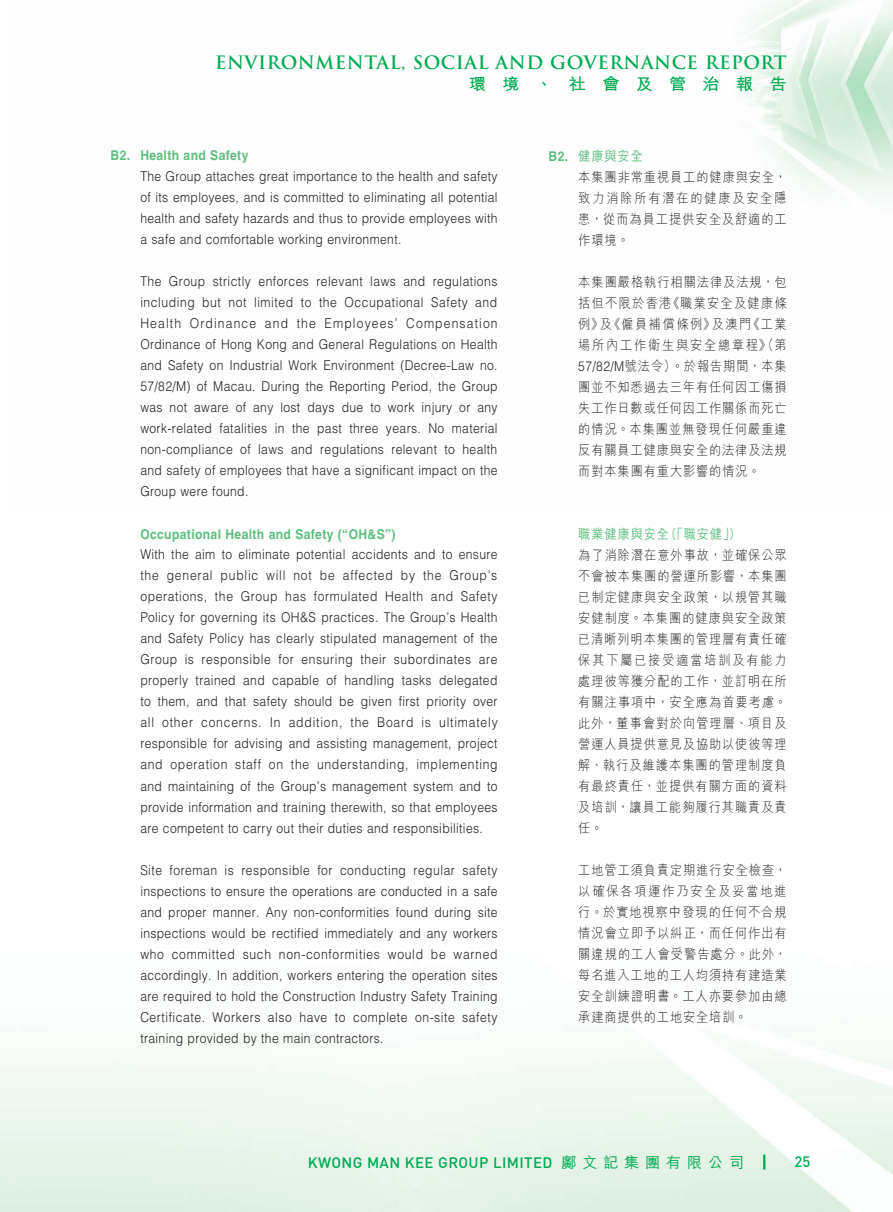
<style>
.page{position:relative;width:893px;height:1212px;background:#fff}
.page>*{position:absolute;margin:0;border:0;box-sizing:border-box;transform-origin:0 0}
.t1{font:700 18px "Trajan Pro";letter-spacing:.03em;color:#00ab53}
.t2{font:700 16.5px "M Hei HK";letter-spacing:.93em;color:#00ab53;scale:1.05 1}
.t3{font:500 15px "DIN Pro";letter-spacing:.025em;color:#00ab53}
.t4{font:300 13.5px/21px "Helvetica LT Std";letter-spacing:.03em;color:#231f20;text-align:justify;scale:.9 1}
.t5{font:300 13.5px/21px "M Hei HK";letter-spacing:.085em;color:#231f20;text-align:justify;scale:.9 1}
.t6{font:700 13.5px "Helvetica LT Std";letter-spacing:.03em;color:#5dbe80;scale:.9 1}
.t7{font:500 13.5px "M Hei HK";letter-spacing:.08em;color:#5dbe80;scale:.9 1}
.s1{font-family:"Helvetica LT Std";font-weight:700;color:#5dbe80}
.s2{font-weight:500;color:#5dbe80}
.s3{font-family:"Helvetica LT Std"}
.s4{font-family:"M Hei HK"}
</style>
<div class="page">
<img style="left:745px;top:0;width:148px;height:194px">
<img style="left:0;top:1042px;width:893px;height:170px">
<svg style="left:763px;top:1154px;width:2px;height:15px"></svg>
<h1 class="t1" style="left:215px;top:51px;width:573px">ENVIRONMENTAL, SOCIAL AND GOVERNANCE REPORT</h1>
<p class="t2" style="left:469px;top:72px;width:304px">環境、社會及管治報告</p>
<p class="t6" style="left:111px;top:147px;width:155px">B2. Health and Safety</p>
<p class="t4" style="left:140px;top:166px;width:399px">The Group attaches great importance to the health and safety of its employees, and is committed to eliminating all potential health and safety hazards and thus to provide employees with a safe and comfortable working environment.</p>
<p class="t4" style="left:140px;top:271px;width:399px">The Group strictly enforces relevant laws and regulations including but not limited to the Occupational Safety and Health Ordinance and the Employees’ Compensation Ordinance of Hong Kong and General Regulations on Health and Safety on Industrial Work Environment (Decree-Law no.<br>57/82/M) of Macau. During the Reporting Period, the Group was not aware of any lost days due to work injury or any work-related fatalities in the past three years. No material non-compliance of laws and regulations relevant to health and safety of employees that have a significant impact on the Group were found.</p>
<p class="t6" style="left:140px;top:526px;width:285px">Occupational Health and Safety (“OH&amp;S”)</p>
<p class="t4" style="left:140px;top:544px;width:399px">With the aim to eliminate potential accidents and to ensure the general public will not be affected by the Group’s operations, the Group has formulated Health and Safety Policy for governing its OH&amp;S practices. The Group’s Health and Safety Policy has clearly stipulated management of the Group is responsible for ensuring their subordinates are properly trained and capable of handling tasks delegated to them, and that safety should be given first priority over all other concerns. In addition, the Board is ultimately responsible for advising and assisting management, project and operation staff on the understanding, implementing and maintaining of the Group’s management system and to provide information and training therewith, so that employees are competent to carry out their duties and responsibilities.</p>
<p class="t4" style="left:140px;top:859px;width:399px">Site foreman is responsible for conducting regular safety inspections to ensure the operations are conducted in a safe and proper manner. Any non-conformities found during site inspections would be rectified immediately and any workers who committed such non-conformities would be warned accordingly. In addition, workers entering the operation sites are required to hold the Construction Industry Safety Training Certificate. Workers also have to complete on-site safety training provided by the main contractors.</p>
<p class="t5" style="left:578px;top:145px;width:233px;text-align:left;text-indent:-30px"><span class="s1">B2.</span> <span class="s2">健康與安全<br></span>本集團非常重視員工的健康與安全，致力消除所有潛在的健康及安全隱患，從而為員工提供安全及舒適的工作環境。</p>
<p class="t5" style="left:578px;top:271px;width:233px">本集團嚴格執行相關法律及法規，包括但不限於香港《職業安全及健康條例》及《僱員補償條例》及澳門《工業場所內工作衛生與安全總章程》（第<span class="s3">57/82/M</span>號法令）。於報告期間，本集團並不知悉過去三年有任何因工傷損失工作日數或任何因工作關係而死亡的情況。本集團並無發現任何嚴重違反有關員工健康與安全的法律及法規而對本集團有重大影響的情況。</p>
<p class="t7" style="left:578px;top:524px;width:182px">職業健康與安全（「職安健」）</p>
<p class="t5" style="left:578px;top:544px;width:233px">為了消除潛在意外事故，並確保公眾不會被本集團的營運所影響，本集團已制定健康與安全政策，以規管其職安健制度。本集團的健康與安全政策已清晰列明本集團的管理層有責任確保其下屬已接受適當培訓及有能力處理彼等獲分配的工作，並訂明在所有關注事項中，安全應為首要考慮。此外，董事會對於向管理層、項目及營運人員提供意見及協助以使彼等理解、執行及維護本集團的管理制度負有最終責任，並提供有關方面的資料及培訓，讓員工能夠履行其職責及責任。</p>
<p class="t5" style="left:578px;top:859px;width:233px">工地管工須負責定期進行安全檢查，以確保各項運作乃安全及妥當地進行。於實地視察中發現的任何不合規情況會立即予以糾正，而任何作出有關違規的工人會受警告處分。此外，每名進入工地的工人均須持有建造業安全訓練證明書。工人亦要參加由總承建商提供的工地安全培訓。</p>
<p class="t3" style="left:308px;top:1152px;width:438px">KWONG MAN KEE GROUP LIMITED <span class="s4">鄺文記集團有限公司</span></p>
<p class="t3" style="left:794px;top:1152px;width:17px">25</p>
</div>
